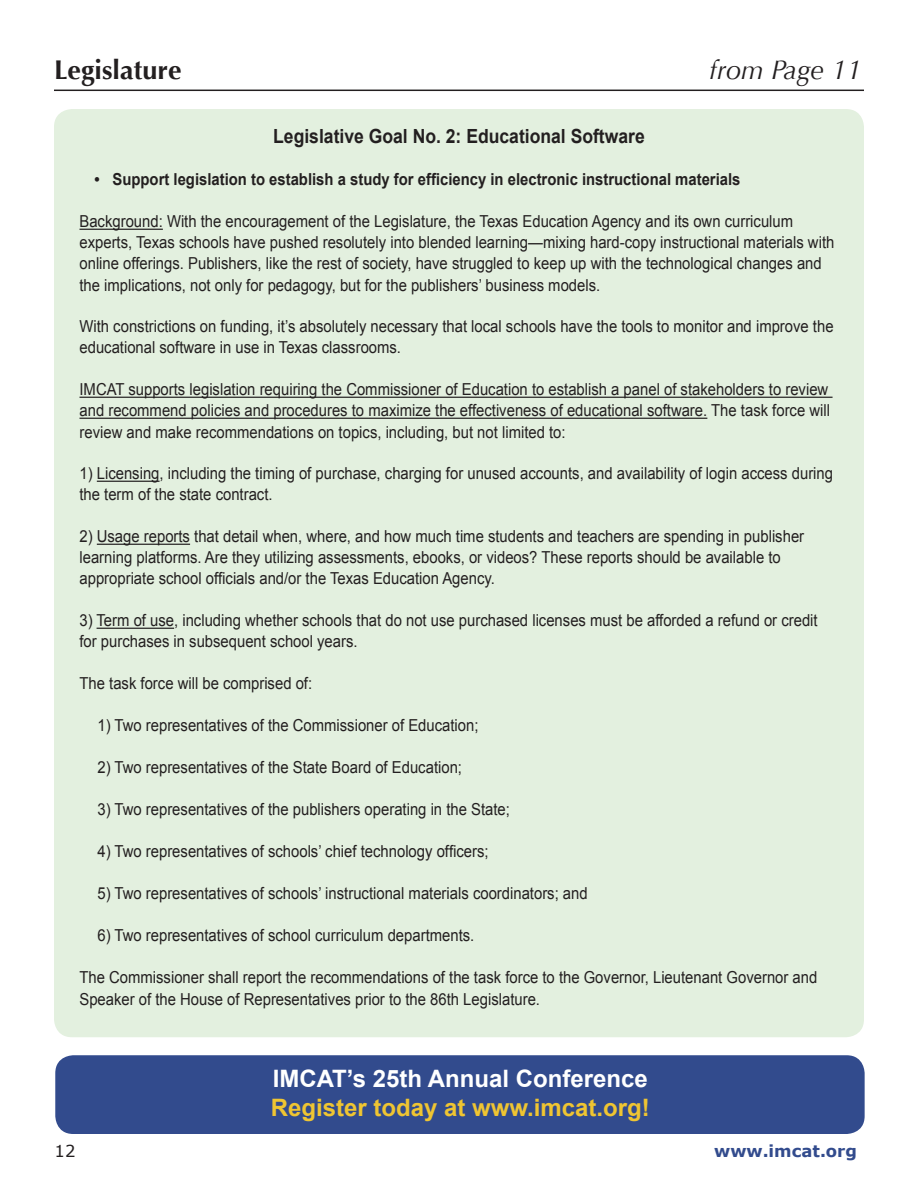
<style>
.page{position:relative;width:918px;height:1188px;background:#fff}
.page>*{position:absolute;margin:0;border:0;box-sizing:border-box;transform-origin:0 0}
.t1{font:700 27px "Optima";color:#231f20}
.t2{font:italic 27px "Optima";color:#231f20}
.t3{font:700 24px "Arial";color:#efc532}
.t4{font:700 24px "Arial";color:#fff}
.IMCAT_copy{font:700 19.5px "Arial";color:#231f20;scale:.9 1}
.IMCAT_copy-2{font:16.5px/21px "Arial";color:#231f20;scale:.9 1}
.t5{font:700 16.5px "Arial";color:#231f20;scale:.9 1}
.t6{font:700 16.5px "Verdana";color:#324b8d}
.t7{font:16.5px "Verdana";color:#231f20}
</style>
<div class="page">
<hr style="left:54px;top:90px;width:810px;height:1px;background:#231f20">
<div style="left:54px;top:109px;width:810px;height:928px;background:#e3f0df;border-radius:18px"></div>
<hr style="left:80px;top:229px;width:83px;height:1px;background:#231f20">
<hr style="left:80px;top:397px;width:753px;height:1px;background:#231f20">
<hr style="left:80px;top:418px;width:627px;height:1px;background:#231f20">
<hr style="left:97px;top:481px;width:63px;height:1px;background:#231f20">
<hr style="left:97px;top:544px;width:93px;height:1px;background:#231f20">
<hr style="left:97px;top:628px;width:77px;height:1px;background:#231f20">
<div style="left:55px;top:1055px;width:810px;height:79px;background:#324b8d;border-radius:18px"></div>
<p class="t1" style="left:54px;top:54px;width:129px">Legislature</p>
<p class="t2" style="left:710px;top:54px;width:154px">from Page 11</p>
<p class="IMCAT_copy" style="left:273px;top:124px;width:414px">Legislative Goal No. 2: Educational Software</p>
<p class="t5" style="left:94px;top:169px;width:719px">• Support legislation to establish a study for efficiency in electronic instructional materials</p>
<p class="IMCAT_copy-2" style="left:80px;top:211px;width:795px">Background: With the encouragement of the Legislature, the Texas Education Agency and its own curriculum</p>
<p class="IMCAT_copy-2" style="left:80px;top:232px;width:840px">experts, Texas schools have pushed resolutely into blended learning—mixing hard-copy instructional materials with online offerings. Publishers, like the rest of society, have struggled to keep up with the technological changes and the implications, not only for pedagogy, but for the publishers’ business models.</p>
<p class="IMCAT_copy-2" style="left:80px;top:316px;width:839px">With constrictions on funding, it’s absolutely necessary that local schools have the tools to monitor and improve the educational software in use in Texas classrooms.</p>
<p class="IMCAT_copy-2" style="left:80px;top:379px;width:835px;text-align:justify">IMCAT supports legislation requiring the Commissioner of Education to establish a panel of stakeholders to review and recommend policies and procedures to maximize the effectiveness of educational software. The task force will review and make recommendations on topics, including, but not limited to:</p>
<p class="IMCAT_copy-2" style="left:80px;top:463px;width:839px">1) Licensing, including the timing of purchase, charging for unused accounts, and availability of login access during the term of the state contract.</p>
<p class="IMCAT_copy-2" style="left:80px;top:526px;width:807px">2) Usage reports that detail when, where, and how much time students and teachers are spending in publisher learning platforms. Are they utilizing assessments, ebooks, or videos? These reports should be available to appropriate school officials and/or the Texas Education Agency.</p>
<p class="IMCAT_copy-2" style="left:80px;top:610px;width:822px">3) Term of use, including whether schools that do not use purchased licenses must be afforded a refund or credit for purchases in subsequent school years.</p>
<p class="IMCAT_copy-2" style="left:80px;top:673px;width:260px">The task force will be comprised of:</p>
<p class="IMCAT_copy-2" style="left:97px;top:715px;width:425px">1) Two representatives of the Commissioner of Education;</p>
<p class="IMCAT_copy-2" style="left:97px;top:757px;width:407px">2) Two representatives of the State Board of Education;</p>
<p class="IMCAT_copy-2" style="left:97px;top:799px;width:460px">3) Two representatives of the publishers operating in the State;</p>
<p class="IMCAT_copy-2" style="left:97px;top:841px;width:436px">4) Two representatives of schools’ chief technology officers;</p>
<p class="IMCAT_copy-2" style="left:97px;top:883px;width:546px">5) Two representatives of schools’ instructional materials coordinators; and</p>
<p class="IMCAT_copy-2" style="left:97px;top:925px;width:420px">6) Two representatives of school curriculum departments.</p>
<p class="IMCAT_copy-2" style="left:80px;top:967px;width:821px">The Commissioner shall report the recommendations of the task force to the Governor, Lieutenant Governor and<br>Speaker of the House of Representatives prior to the 86th Legislature.</p>
<p class="t4" style="left:273px;top:1063px;width:377px">IMCAT’s 25th Annual Conference</p>
<p class="t3" style="left:271px;top:1092px;width:381px">Register today at www.imcat.org!</p>
<p class="t7" style="left:55px;top:1141px;width:22px">12</p>
<p class="t6" style="left:714px;top:1140px;width:144px">www.imcat.org</p>
</div>
